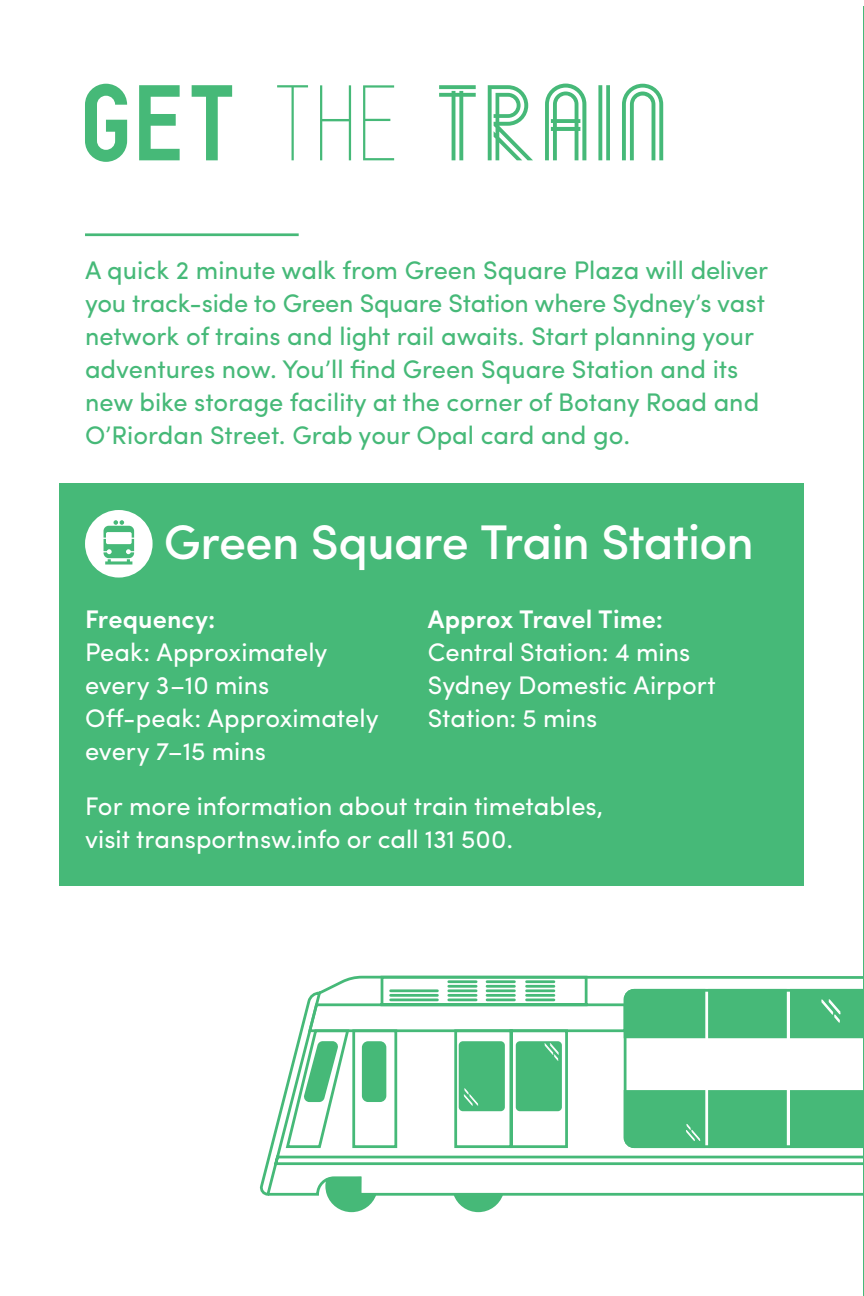
<style>
.page{position:relative;width:864px;height:1296px;background:#fff}
.page>*{position:absolute;margin:0;border:0;box-sizing:border-box;transform-origin:0 0}
.t1{font:150px "Borough Manhattan";color:#46b978}
.t2{font:500 48.6px "Sofia Pro";letter-spacing:-.015em;color:#fff}
.t3{font:25.5px/33px "Sofia Pro";color:#46b978}
.t4{font:25.5px/33px "Sofia Pro";color:#fff}
.t5{font:600 25.5px "Sofia Pro";letter-spacing:.005em;color:#fff}
.s1{font-family:"Borough Brooklyn V.2"}
.s2{font-family:"Borough Long Island V.2 Borough"}
</style>
<div class="page">
<svg style="left:265px;top:976px;width:599px;height:221px"></svg>
<div style="left:460px;top:1043px;width:43px;height:67px;background:#46b978;border-radius:3px"></div>
<div style="left:459px;top:1041px;width:46px;height:70px;border:3px solid #46b978;border-radius:3px"></div>
<div style="left:363px;top:1043px;width:22px;height:58px;background:#46b978;border-radius:5px"></div>
<div style="left:362px;top:1041px;width:24px;height:61px;border:3px solid #46b978;border-radius:5px"></div>
<svg style="left:304px;top:1040px;width:34px;height:63px"></svg>
<div style="left:517px;top:1043px;width:44px;height:67px;background:#46b978;border-radius:3px"></div>
<div style="left:516px;top:1041px;width:46px;height:70px;border:3px solid #46b978;border-radius:3px"></div>
<hr style="left:391px;top:999px;width:46px;height:2px;background:#46b978">
<hr style="left:391px;top:994px;width:46px;height:3px;background:#46b978">
<hr style="left:391px;top:989px;width:46px;height:3px;background:#46b978">
<hr style="left:449px;top:999px;width:27px;height:2px;background:#46b978">
<hr style="left:449px;top:994px;width:27px;height:3px;background:#46b978">
<hr style="left:449px;top:989px;width:27px;height:3px;background:#46b978">
<hr style="left:449px;top:985px;width:27px;height:3px;background:#46b978">
<hr style="left:449px;top:980px;width:27px;height:3px;background:#46b978">
<hr style="left:487px;top:999px;width:27px;height:2px;background:#46b978">
<hr style="left:487px;top:994px;width:27px;height:3px;background:#46b978">
<hr style="left:487px;top:989px;width:27px;height:3px;background:#46b978">
<hr style="left:487px;top:985px;width:27px;height:3px;background:#46b978">
<hr style="left:487px;top:980px;width:27px;height:3px;background:#46b978">
<hr style="left:527px;top:999px;width:27px;height:2px;background:#46b978">
<hr style="left:527px;top:994px;width:27px;height:3px;background:#46b978">
<hr style="left:527px;top:989px;width:27px;height:3px;background:#46b978">
<hr style="left:527px;top:985px;width:27px;height:3px;background:#46b978">
<hr style="left:527px;top:980px;width:27px;height:3px;background:#46b978">
<svg style="left:324px;top:1176px;width:181px;height:36px"></svg>
<hr style="left:85px;top:233px;width:214px;height:3px;background:#46b978">
<svg style="left:463px;top:1088px;width:16px;height:18px"></svg>
<svg style="left:543px;top:1042px;width:17px;height:20px"></svg>
<svg style="left:618px;top:984px;width:246px;height:169px"></svg>
<div style="left:60px;top:483px;width:744px;height:403px;background:#46b978"></div>
<div style="left:85px;top:510px;width:68px;height:68px;background:#fff;border-radius:50%"></div>
<svg style="left:104px;top:520px;width:30px;height:45px"></svg>
<h1 class="t1" style="left:79px;top:21px;width:592px"><span class="s1">GET</span> <span class="s2">THE</span> TRAIN</h1>
<p class="t3" style="left:85px;top:251px;width:685px">A quick 2 minute walk from Green Square Plaza will deliver you track-side to Green Square Station where Sydney’s vast network of trains and light rail awaits. Start planning your adventures now. You’ll find Green Square Station and its new bike storage facility at the corner of Botany Road and O’Riordan Street. Grab your Opal card and go.</p>
<h2 class="t2" style="left:164px;top:505px;width:592px">Green Square Train Station</h2>
<p class="t5" style="left:85px;top:600px;width:132px">Frequency:</p>
<p class="t4" style="left:85px;top:634px;width:295px">Peak: Approximately every 3–10 mins<br>Off-peak: Approximately every 7–15 mins</p>
<p class="t5" style="left:428px;top:600px;width:237px">Approx Travel Time:</p>
<p class="t4" style="left:428px;top:634px;width:290px">Central Station: 4 mins<br>Sydney Domestic Airport<br>Station: 5 mins</p>
<p class="t4" style="left:85px;top:788px;width:520px">For more information about train timetables, visit transportnsw.info or call 131 500.</p>
</div>
